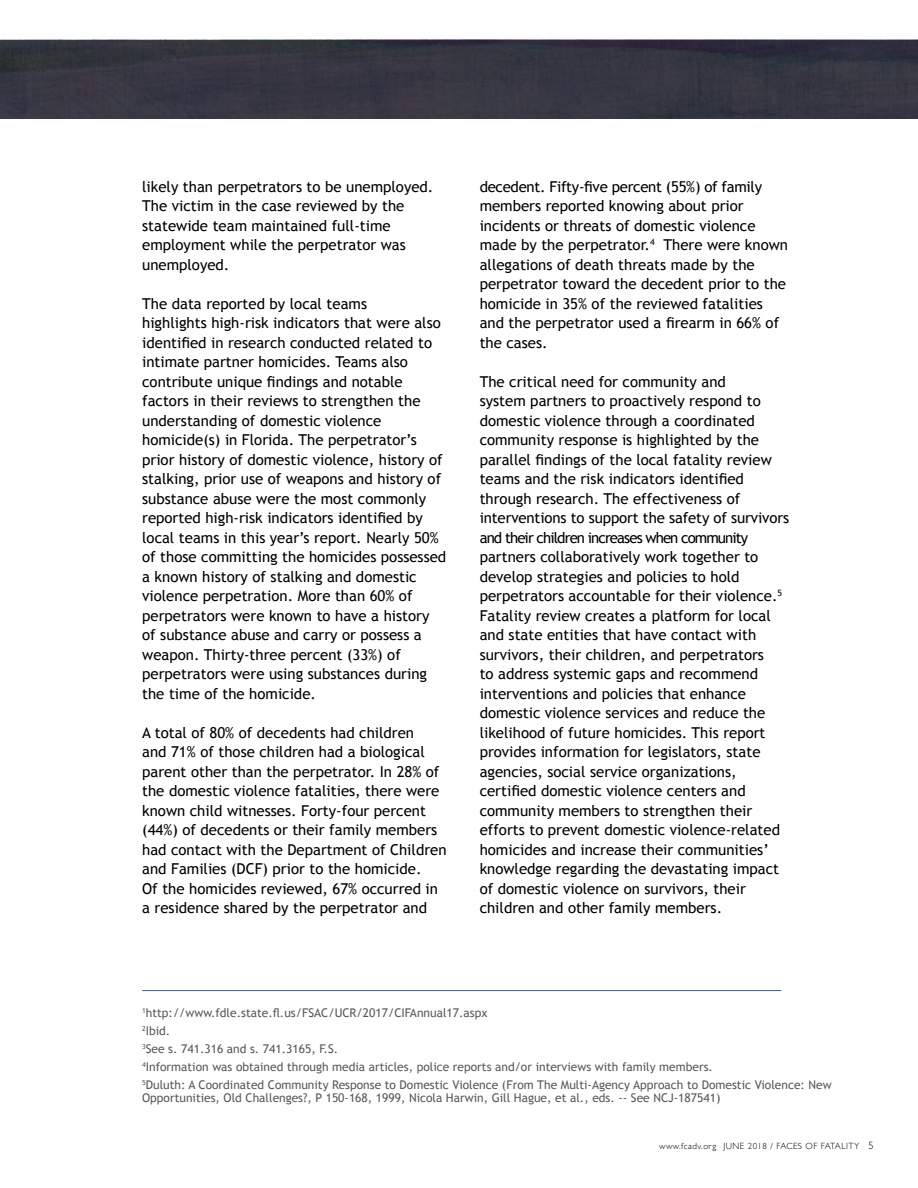
<style>
.page{position:relative;width:918px;height:1188px;background:#fff}
.page>*{position:absolute;margin:0;border:0;box-sizing:border-box;transform-origin:0 0}
.t1{font:15px/19.5px "Trebuchet MS";color:#000}
.t2{font:12px/18px "Trebuchet MS";color:#58595b}
.t3{font:300 9px "Gill Sans";letter-spacing:.05em;color:#000}
.s1{font-size:10.5px}
</style>
<div class="page">
<img style="left:0;top:40px;width:918px;height:79px">
<hr style="left:142px;top:990px;width:639px;height:1px;background:#385cad">
<p class="t1" style="left:142px;top:177px;width:293px">likely than perpetrators to be unemployed.<br>The victim in the case reviewed by the statewide team maintained full-time employment while the perpetrator was unemployed.</p>
<p class="t1" style="left:142px;top:294px;width:306px">The data reported by local teams<br>highlights high-risk indicators that were also identified in research conducted related to intimate partner homicides. Teams also contribute unique findings and notable factors in their reviews to strengthen the understanding of domestic violence homicide(s) in Florida. The perpetrator’s prior history of domestic violence, history of stalking, prior use of weapons and history of substance abuse were the most commonly reported high-risk indicators identified by local teams in this year’s report. Nearly 50% of those committing the homicides possessed a known history of stalking and domestic violence perpetration. More than 60% of perpetrators were known to have a history of substance abuse and carry or possess a weapon. Thirty-three percent (33%) of perpetrators were using substances during the time of the homicide.</p>
<p class="t1" style="left:142px;top:723px;width:306px">A total of 80% of decedents had children<br>and 71% of those children had a biological parent other than the perpetrator. In 28% of the domestic violence fatalities, there were known child witnesses. Forty-four percent (44%) of decedents or their family members had contact with the Department of Children and Families (DCF) prior to the homicide.<br>Of the homicides reviewed, 67% occurred in a residence shared by the perpetrator and</p>
<p class="t1" style="left:480px;top:177px;width:310px">decedent. Fifty-five percent (55%) of family members reported knowing about prior incidents or threats of domestic violence made by the perpetrator.<sup>4</sup> There were known allegations of death threats made by the perpetrator toward the decedent prior to the homicide in 35% of the reviewed fatalities and the perpetrator used a firearm in 66% of the cases.</p>
<p class="t1" style="left:480px;top:372px;width:311px">The critical need for community and<br>system partners to proactively respond to domestic violence through a coordinated community response is highlighted by the parallel findings of the local fatality review teams and the risk indicators identified through research. The effectiveness of interventions to support the safety of survivors and their children increases when community partners collaboratively work together to develop strategies and policies to hold perpetrators accountable for their violence.<sup>5<br></sup>Fatality review creates a platform for local and state entities that have contact with survivors, their children, and perpetrators<br>to address systemic gaps and recommend interventions and policies that enhance domestic violence services and reduce the likelihood of future homicides. This report provides information for legislators, state agencies, social service organizations, certified domestic violence centers and community members to strengthen their efforts to prevent domestic violence-related homicides and increase their communities’ knowledge regarding the devastating impact of domestic violence on survivors, their children and other family members.</p>
<p class="t2" style="left:142px;top:1004px;width:691px"><sup>1</sup>http://www.fdle.state.fl.us/FSAC/UCR/2017/CIFAnnual17.aspx<br><sup>2</sup>Ibid.<br><sup>3</sup>See s. 741.316 and s. 741.3165, F.S.<br><sup>4</sup>Information was obtained through media articles, police reports and/or interviews with family members.<br><sup>5</sup>Duluth: A Coordinated Community Response to Domestic Violence (From The Multi-Agency Approach to Domestic Violence: New</p>
<p class="t2" style="left:142px;top:1089px;width:580px">Opportunities, Old Challenges?, P 150-168, 1999, Nicola Harwin, Gill Hague, et al., eds. -- See NCJ-187541)</p>
<p class="t3" style="left:659px;top:1139px;width:216px">www.fcadv.org JUNE 2018 / FACES OF FATALITY <span class="s1">5</span></p>
</div>
